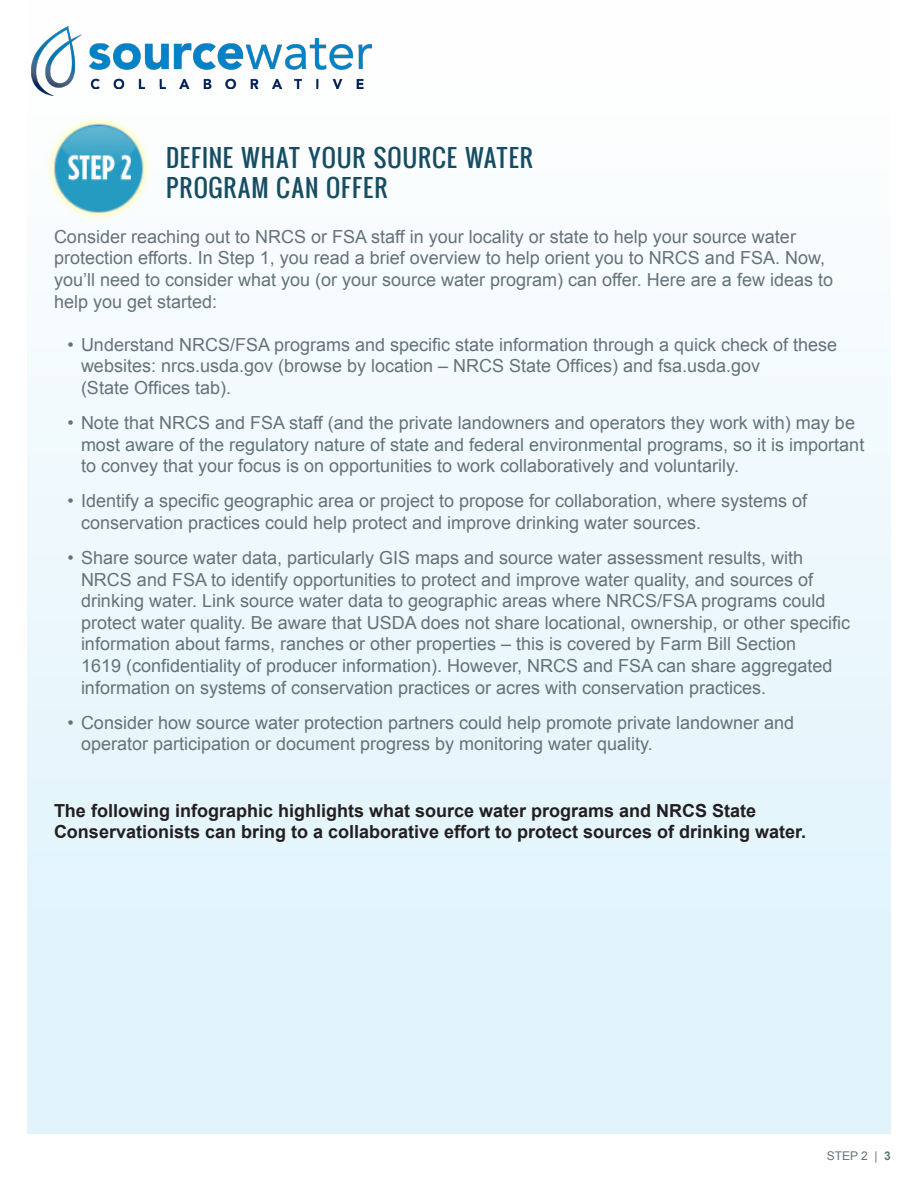
<style>
.page{position:relative;width:918px;height:1188px;background:#fff}
.page>*{position:absolute;margin:0;border:0;box-sizing:border-box;transform-origin:0 0}
.t1{font:24px/30px "Oswald";letter-spacing:.025em;color:#164d62}
.t2{font:18px/21.6px "Arial";color:#657378}
.t3{font:700 18px/21.6px "Arial";color:#231f20}
.t4{font:12px "Arial";color:#657378}
.s1{font-weight:700}
</style>
<div class="page">
<div style="left:27px;top:0;width:864px;height:1134px;background:linear-gradient(to bottom,#fffffe,#dcf2fc)"></div>
<img style="left:27px;top:27px;width:344px;height:68px">
<img style="left:37px;top:108px;width:121px;height:122px">
<p class="t1" style="left:166px;top:142px;width:369px">DEFINE WHAT YOUR SOURCE WATER<br>PROGRAM CAN OFFER</p>
<p class="t2" style="left:54px;top:226px;width:781px">Consider reaching out to NRCS or FSA staff in your locality or state to help your source water protection efforts. In Step 1, you read a brief overview to help orient you to NRCS and FSA. Now, you’ll need to consider what you (or your source water program) can offer. Here are a few ideas to help you get started:</p>
<p class="t2" style="left:81px;top:334px;width:758px;text-indent:-14px">• Understand NRCS/FSA programs and specific state information through a quick check of these websites: nrcs.usda.gov (browse by location – NRCS State Offices) and fsa.usda.gov<br>(State Offices tab).</p>
<p class="t2" style="left:81px;top:412px;width:785px;text-indent:-14px">• Note that NRCS and FSA staff (and the private landowners and operators they work with) may be most aware of the regulatory nature of state and federal environmental programs, so it is important to convey that your focus is on opportunities to work collaboratively and voluntarily.</p>
<p class="t2" style="left:81px;top:490px;width:728px;text-indent:-14px">• Identify a specific geographic area or project to propose for collaboration, where systems of conservation practices could help protect and improve drinking water sources.</p>
<p class="t2" style="left:81px;top:547px;width:771px;text-indent:-14px">• Share source water data, particularly GIS maps and source water assessment results, with NRCS and FSA to identify opportunities to protect and improve water quality, and sources of drinking water. Link source water data to geographic areas where NRCS/FSA programs could protect water quality. Be aware that USDA does not share locational, ownership, or other specific information about farms, ranches or other properties – this is covered by Farm Bill Section<br>1619 (confidentiality of producer information). However, NRCS and FSA can share aggregated information on systems of conservation practices or acres with conservation practices.</p>
<p class="t2" style="left:81px;top:712px;width:715px;text-indent:-14px">• Consider how source water protection partners could help promote private landowner and operator participation or document progress by monitoring water quality.</p>
<p class="t3" style="left:54px;top:800px;width:754px">The following infographic highlights what source water programs and NRCS State<br>Conservationists can bring to a collaborative effort to protect sources of drinking water.</p>
<p class="t4" style="left:827px;top:1148px;width:66px">STEP 2 | <span class="s1">3</span></p>
</div>
